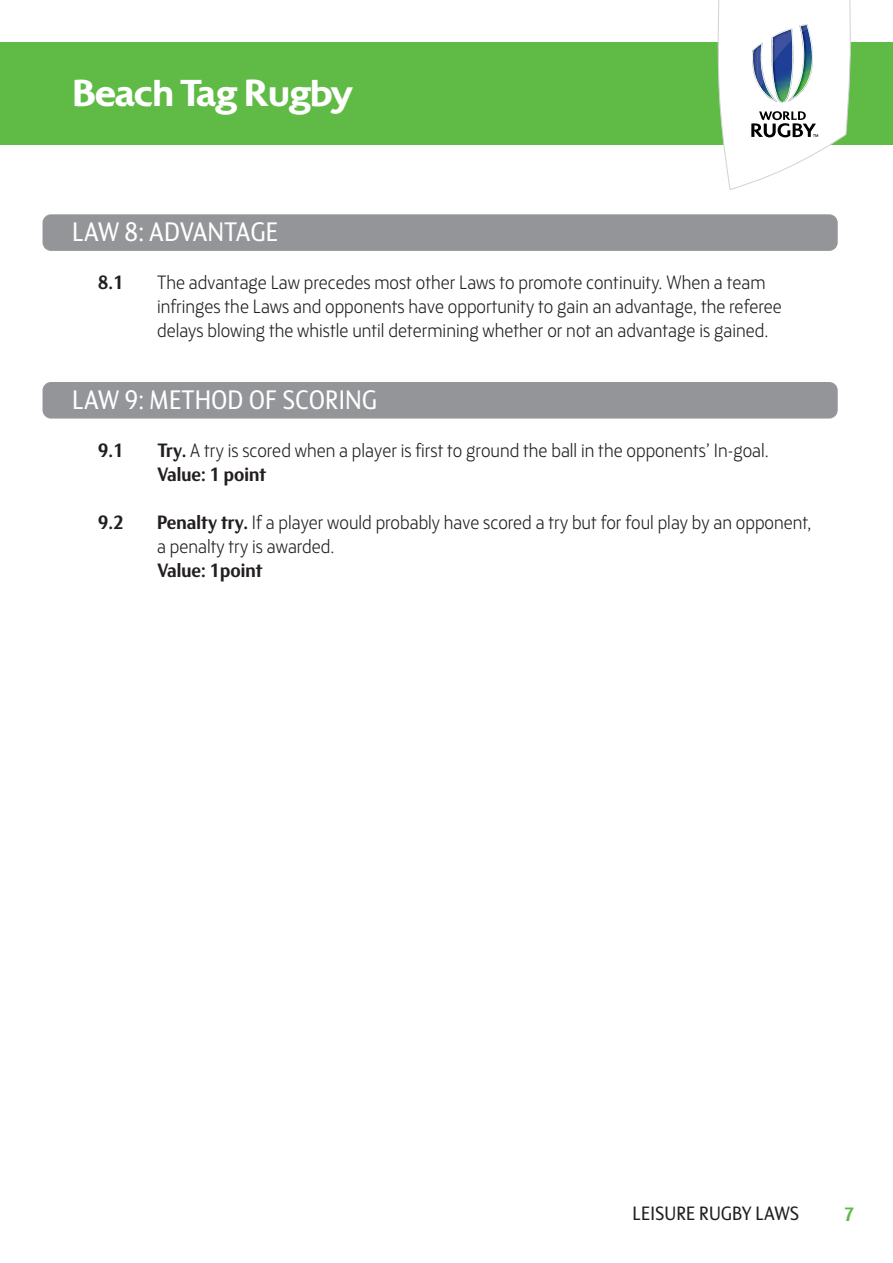
<style>
.page{position:relative;width:893px;height:1263px;background:#fff}
.page>*{position:absolute;margin:0;border:0;box-sizing:border-box;transform-origin:0 0}
.t1{font:700 39px "Colosseum";letter-spacing:-.035em;color:#fff}
.t2{font:27px "FS Blake";color:#fff;scale:.92 1}
.t3{font:300 19.5px/24px "FS Blake";color:#231f20;scale:.93 1}
.t4{font:700 19.5px "FS Blake";color:#231f20;scale:.93 1}
.t5{font:19.5px "FS Blake";color:#231f20;scale:.93 1}
.t6{font:700 19.5px "FS Blake";color:#60bb46;scale:.93 1}
.s1{font-weight:700}
</style>
<div class="page">
<div style="left:43px;top:214px;width:795px;height:37px;background:#939598;border-radius:9px"></div>
<div style="left:43px;top:382px;width:795px;height:37px;background:#939598;border-radius:9px"></div>
<div style="left:0;top:43px;width:893px;height:102px;background:#60bb46"></div>
<svg style="left:718px;top:0;width:132px;height:190px"></svg>
<img style="left:765px;top:83px;width:10px;height:17px">
<h1 class="t1" style="left:72px;top:72px;width:282px">Beach Tag Rugby</h1>
<h2 class="t2" style="left:72px;top:223px;width:225px">LAW 8: ADVANTAGE</h2>
<p class="t4" style="left:98px;top:276px;width:30px">8.1</p>
<p class="t3" style="left:157px;top:273px;width:673px">The advantage Law precedes most other Laws to promote continuity. When a team infringes the Laws and opponents have opportunity to gain an advantage, the referee delays blowing the whistle until determining whether or not an advantage is gained.</p>
<h2 class="t2" style="left:72px;top:391px;width:333px">LAW 9: METHOD OF SCORING</h2>
<p class="t4" style="left:98px;top:444px;width:30px">9.1</p>
<p class="t3" style="left:157px;top:441px;width:659px"><span class="s1">Try.</span> A try is scored when a player is first to ground the ball in the opponents’ In-goal.<br><span class="s1">Value: 1 point</span></p>
<p class="t4" style="left:98px;top:516px;width:30px">9.2</p>
<p class="t3" style="left:157px;top:513px;width:705px"><span class="s1">Penalty try.</span> If a player would probably have scored a try but for foul play by an opponent, a penalty try is awarded.</p>
<p class="t4" style="left:157px;top:564px;width:115px">Value: 1point</p>
<p class="t5" style="left:633px;top:1206px;width:181px">LEISURE RUGBY LAWS</p>
<p class="t6" style="left:844px;top:1208px;width:13px">7</p>
</div>
